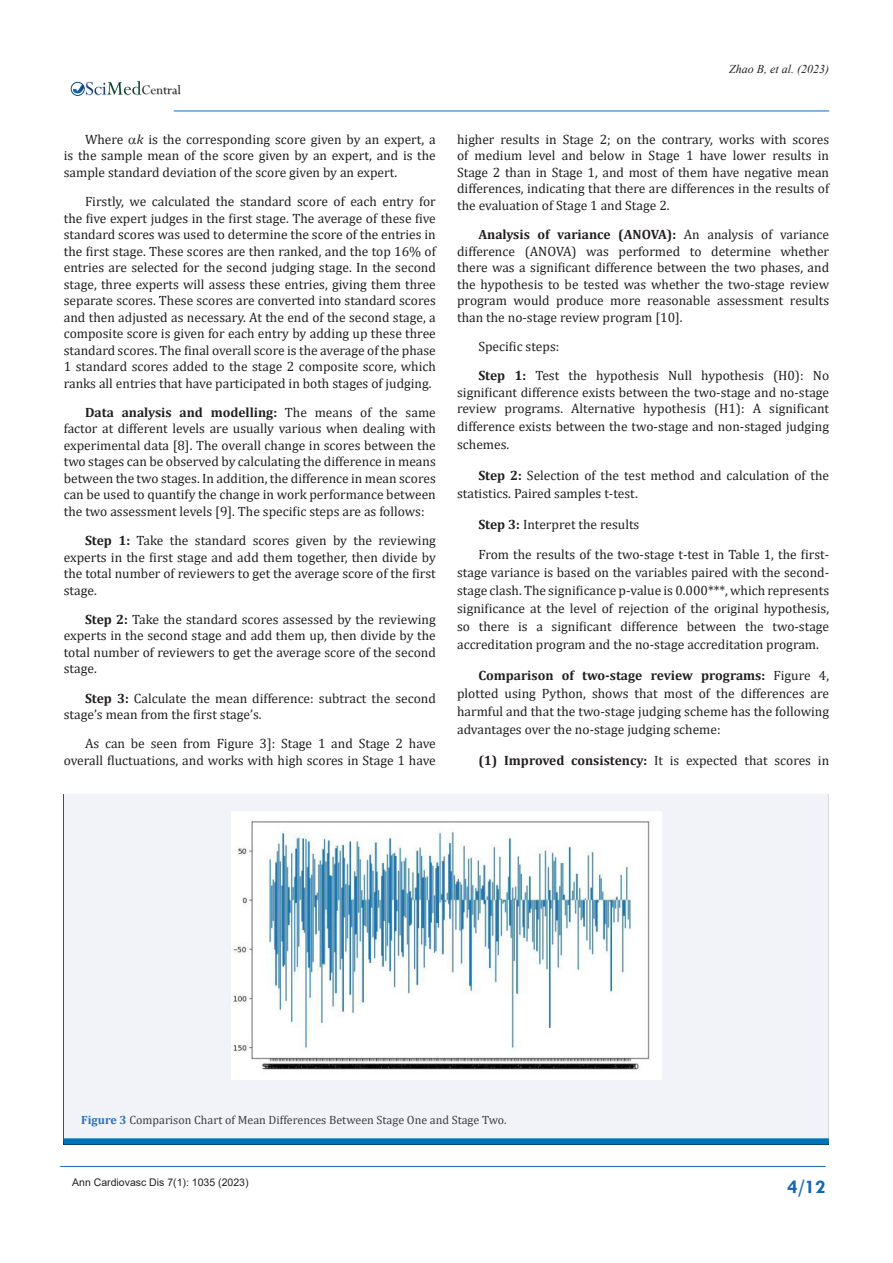
<style>
.page{position:relative;width:893px;height:1263px;background:#fff}
.page>*{position:absolute;margin:0;border:0;box-sizing:border-box;transform-origin:0 0}
.t1{font:700 19.5px "Tw Cen";color:#1768b4}
.t2{font:14.55px "Perpetua";color:#211e1e}
.t3{font:13.5px/16.5px "Cambria";color:#231f20;text-align:justify}
.t4{font:12px "Cambria";color:#3e3e3f}
.t5{font:italic 12px "Times New Roman";color:#231f20}
.t6{font:10.5px "Arial";color:#231f20}
.s1{font-style:italic}
.s2{font-weight:700}
.s3{font-weight:700;color:#2a71b8}
</style>
<div class="page">
<hr style="left:60px;top:1166px;width:766px;height:1px;background:#1768b4">
<hr style="left:174px;top:111px;width:655px;height:1px;background:#1768b4">
<img style="left:87px;top:85px;width:94px;height:11px">
<div style="left:71px;top:82px;width:14px;height:14px;border:1px solid #074d7c;border-radius:50%"></div>
<svg style="left:73px;top:81px;width:68px;height:14px"></svg>
<div style="left:64px;top:794px;width:765px;height:344px;background:#f1f3f9"></div>
<div style="left:64px;top:1138px;width:765px;height:6px;background:#0072bc"></div>
<img style="left:231px;top:811px;width:430px;height:268px">
<p class="t2" style="left:142px;top:81px;width:41px">Central</p>
<p class="t3" style="left:64px;top:131px;width:374px;text-indent:21px">Where <span class="s1">k</span> is the corresponding score given by an expert, a is the sample mean of the score given by an expert, and is the sample standard deviation of the score given by an expert.</p>
<p class="t3" style="left:64px;top:193px;width:374px;text-indent:21px">Firstly, we calculated the standard score of each entry for the five expert judges in the first stage. The average of these five standard scores was used to determine the score of the entries in the first stage. These scores are then ranked, and the top 16% of entries are selected for the second judging stage. In the second stage, three experts will assess these entries, giving them three separate scores. These scores are converted into standard scores and then adjusted as necessary. At the end of the second stage, a composite score is given for each entry by adding up these three standard scores. The final overall score is the average of the phase 1 standard scores added to the stage 2 composite score, which ranks all entries that have participated in both stages of judging.</p>
<p class="t3" style="left:64px;top:404px;width:374px;text-indent:21px"><span class="s2">Data analysis and modelling:</span> The means of the same factor at different levels are usually various when dealing with experimental data [8]. The overall change in scores between the two stages can be observed by calculating the difference in means between the two stages. In addition, the difference in mean scores can be used to quantify the change in work performance between the two assessment levels [9]. The specific steps are as follows:</p>
<p class="t3" style="left:64px;top:532px;width:374px;text-indent:21px"><span class="s2">Step 1:</span> Take the standard scores given by the reviewing experts in the first stage and add them together, then divide by the total number of reviewers to get the average score of the first stage.</p>
<p class="t3" style="left:64px;top:611px;width:374px;text-indent:21px"><span class="s2">Step 2:</span> Take the standard scores assessed by the reviewing experts in the second stage and add them up, then divide by the total number of reviewers to get the average score of the second stage.</p>
<p class="t3" style="left:64px;top:690px;width:374px;text-indent:21px"><span class="s2">Step 3:</span> Calculate the mean difference: subtract the second stage’s mean from the first stage’s.</p>
<p class="t3" style="left:64px;top:735px;width:374px;text-align:right">As can be seen from Figure 3]: Stage 1 and Stage 2 have overall fluctuations, and works with high scores in Stage 1 have</p>
<p class="t5" style="left:729px;top:61px;width:101px">Zhao B, et al. (2023)</p>
<p class="t3" style="left:457px;top:131px;width:374px">higher results in Stage 2; on the contrary, works with scores of medium level and below in Stage 1 have lower results in Stage 2 than in Stage 1, and most of them have negative mean differences, indicating that there are differences in the results of the evaluation of Stage 1 and Stage 2.</p>
<p class="t3" style="left:457px;top:226px;width:374px;text-indent:21px"><span class="s2">Analysis of variance (ANOVA):</span> An analysis of variance difference (ANOVA) was performed to determine whether there was a significant difference between the two phases, and the hypothesis to be tested was whether the two-stage review program would produce more reasonable assessment results than the no-stage review program [10].</p>
<p class="t3" style="left:478px;top:338px;width:82px">Specific steps:</p>
<p class="t3" style="left:457px;top:367px;width:374px;text-indent:21px"><span class="s2">Step 1:</span> Test the hypothesis Null hypothesis (H0): No significant difference exists between the two-stage and no-stage review programs. Alternative hypothesis (H1): A significant</p>
<p class="t3" style="left:457px;top:417px;width:374px;line-height:18px">difference exists between the two-stage and non-staged judging schemes.</p>
<p class="t3" style="left:457px;top:466px;width:374px;line-height:18px;text-indent:21px"><span class="s2">Step 2:</span> Selection of the test method and calculation of the statistics. Paired samples t-test.</p>
<p class="t3" style="left:478px;top:516px;width:162px"><span class="s2">Step 3:</span> Interpret the results</p>
<p class="t3" style="left:457px;top:546px;width:374px;line-height:18px;text-indent:21px">From the results of the two-stage t-test in Table 1, the first&shy;stage variance is based on the variables paired with the second&shy;stage clash. The significance p-value is 0.000***, which represents significance at the level of rejection of the original hypothesis, so there is a significant difference between the two-stage accreditation program and the no-stage accreditation program.</p>
<p class="t3" style="left:457px;top:666px;width:374px;line-height:18px;text-indent:21px"><span class="s2">Comparison of two-stage review programs:</span> Figure 4, plotted using Python, shows that most of the differences are harmful and that the two-stage judging scheme has the following advantages over the no-stage judging scheme:</p>
<p class="t3" style="left:478px;top:752px;width:352px"><span class="s2">(1) Improved consistency:</span> It is expected that scores in</p>
<p class="t4" style="left:81px;top:1113px;width:427px"><span class="s3">Figure 3</span> Comparison Chart of Mean Differences Between Stage One and Stage Two.</p>
<p class="t6" style="left:72px;top:1175px;width:178px">Ann Cardiovasc Dis 7(1): 1035 (2023)</p>
<h1 class="t1" style="left:787px;top:1175px;width:40px">4/12</h1>
</div>
